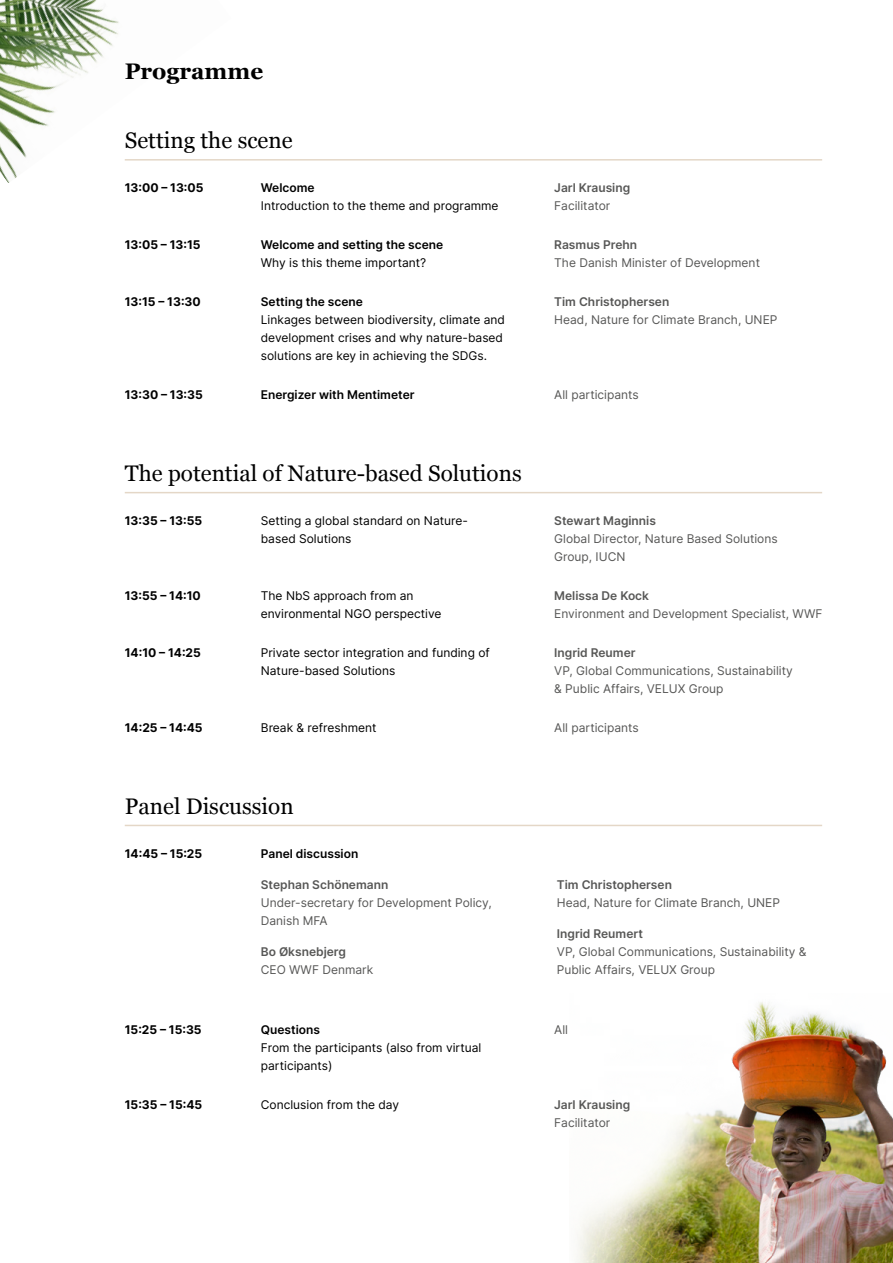
<style>
.page{position:relative;width:893px;height:1263px;background:#fff}
.page>*{position:absolute;margin:0;border:0;box-sizing:border-box;transform-origin:0 0}
.t1{font:22.5px "Georgia";color:#000}
.t2{font:700 22.5px "Georgia";color:#000}
.t3{font:12px/18px "Inter";color:#575756}
.t4{font:12px/18px "Inter";color:#000}
.t5{font:600 12px "Inter";color:#575756}
.t6{font:700 12px "Inter";color:#000}
.t7{font:600 12px "Inter";color:#000}
</style>
<div class="page">
<img style="left:577px;top:1002px;width:316px;height:261px">
<hr style="left:125px;top:492px;width:697px;height:1px;background:#e4d7c7">
<hr style="left:125px;top:159px;width:697px;height:2px;background:#e4d7c7">
<hr style="left:125px;top:825px;width:697px;height:1px;background:#e4d7c7">
<img style="left:0;top:0;width:231px;height:183px">
<h1 class="t2" style="left:125px;top:55px;width:140px">Programme</h1>
<h1 class="t1" style="left:125px;top:124px;width:169px">Setting the scene</h1>
<p class="t6" style="left:125px;top:179px;width:80px">13:00 – 13:05</p>
<p class="t6" style="left:125px;top:236px;width:77px">13:05 – 13:15</p>
<p class="t6" style="left:125px;top:293px;width:78px">13:15 – 13:30</p>
<p class="t6" style="left:125px;top:386px;width:80px">13:30 – 13:35</p>
<p class="t7" style="left:261px;top:179px;width:55px">Welcome</p>
<p class="t4" style="left:261px;top:196px;width:239px">Introduction to the theme and programme</p>
<p class="t7" style="left:261px;top:236px;width:184px">Welcome and setting the scene</p>
<p class="t4" style="left:261px;top:253px;width:167px">Why is this theme important?</p>
<p class="t7" style="left:261px;top:293px;width:104px">Setting the scene</p>
<p class="t4" style="left:261px;top:310px;width:246px">Linkages between biodiversity, climate and development crises and why nature-based solutions are key in achieving the SDGs.</p>
<p class="t7" style="left:261px;top:386px;width:155px">Energizer with Mentimeter</p>
<h1 class="t1" style="left:125px;top:457px;width:398px">The potential of Nature-based Solutions</h1>
<p class="t6" style="left:125px;top:512px;width:79px">13:35 – 13:55</p>
<p class="t4" style="left:261px;top:511px;width:209px">Setting a global standard on Nature&shy;based Solutions</p>
<p class="t6" style="left:125px;top:587px;width:78px">13:55 – 14:10</p>
<p class="t6" style="left:125px;top:644px;width:78px">14:10 – 14:25</p>
<p class="t4" style="left:261px;top:586px;width:182px">The NbS approach from an environmental NGO perspective</p>
<p class="t4" style="left:261px;top:643px;width:230px">Private sector integration and funding of<br>Nature-based Solutions</p>
<p class="t6" style="left:125px;top:719px;width:79px">14:25 – 14:45</p>
<p class="t4" style="left:261px;top:718px;width:117px">Break &amp; refreshment</p>
<h1 class="t1" style="left:125px;top:790px;width:170px">Panel Discussion</h1>
<p class="t6" style="left:125px;top:844px;width:79px">14:45 – 15:25</p>
<p class="t6" style="left:125px;top:1021px;width:78px">15:25 – 15:35</p>
<p class="t6" style="left:125px;top:1096px;width:79px">15:35 – 15:45</p>
<p class="t7" style="left:261px;top:844px;width:99px">Panel discussion</p>
<p class="t5" style="left:261px;top:876px;width:129px">Stephan Schönemann</p>
<p class="t3" style="left:261px;top:894px;width:233px">Under-secretary for Development Policy,<br>Danish MFA</p>
<p class="t5" style="left:261px;top:943px;width:87px">Bo Øksnebjerg</p>
<p class="t3" style="left:261px;top:960px;width:114px">CEO WWF Denmark</p>
<p class="t7" style="left:261px;top:1021px;width:61px">Questions</p>
<p class="t4" style="left:261px;top:1039px;width:222px">From the participants (also from virtual participants)</p>
<p class="t4" style="left:261px;top:1096px;width:140px">Conclusion from the day</p>
<p class="t5" style="left:554px;top:179px;width:77px">Jarl Krausing</p>
<p class="t3" style="left:554px;top:196px;width:58px">Facilitator</p>
<p class="t5" style="left:554px;top:236px;width:84px">Rasmus Prehn</p>
<p class="t3" style="left:554px;top:253px;width:207px">The Danish Minister of Development</p>
<p class="t5" style="left:554px;top:293px;width:117px">Tim Christophersen</p>
<p class="t3" style="left:554px;top:310px;width:225px">Head, Nature for Climate Branch, UNEP</p>
<p class="t3" style="left:554px;top:385px;width:86px">All participants</p>
<p class="t5" style="left:554px;top:512px;width:103px">Stewart Maginnis</p>
<p class="t3" style="left:554px;top:529px;width:225px">Global Director, Nature Based Solutions<br>Group, IUCN</p>
<p class="t5" style="left:554px;top:587px;width:96px">Melissa De Kock</p>
<p class="t3" style="left:554px;top:604px;width:270px">Environment and Development Specialist, WWF</p>
<p class="t5" style="left:554px;top:644px;width:83px">Ingrid Reumer</p>
<p class="t3" style="left:554px;top:661px;width:240px">VP, Global Communications, Sustainability &amp; Public Affairs, VELUX Group</p>
<p class="t3" style="left:554px;top:718px;width:86px">All participants</p>
<p class="t5" style="left:557px;top:876px;width:117px">Tim Christophersen</p>
<p class="t3" style="left:557px;top:894px;width:225px">Head, Nature for Climate Branch, UNEP</p>
<p class="t5" style="left:557px;top:925px;width:88px">Ingrid Reumert</p>
<p class="t3" style="left:557px;top:942px;width:251px">VP, Global Communications, Sustainability &amp;<br>Public Affairs, VELUX Group</p>
<p class="t3" style="left:554px;top:1021px;width:15px">All</p>
<p class="t5" style="left:554px;top:1096px;width:77px">Jarl Krausing</p>
<p class="t3" style="left:554px;top:1114px;width:58px">Facilitator</p>
</div>
